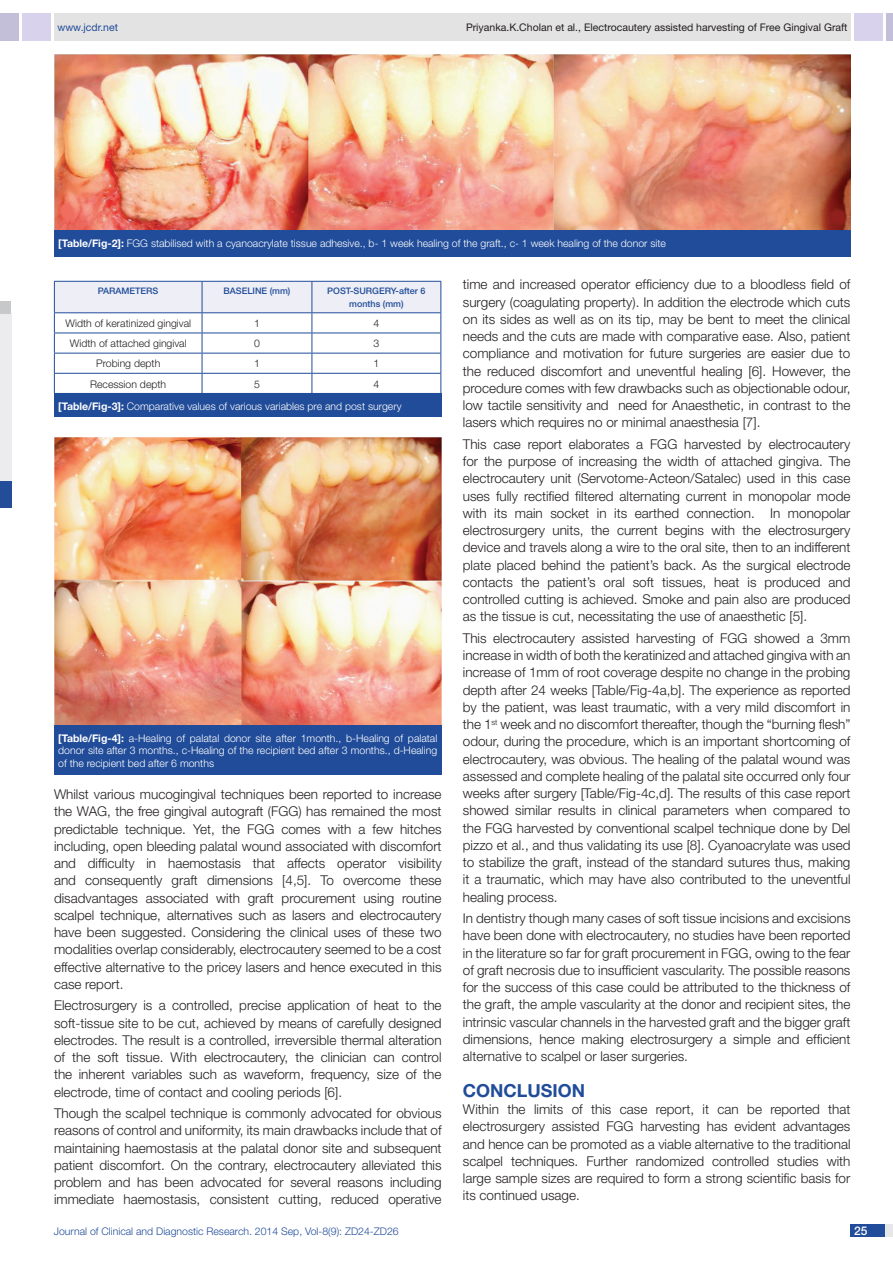
<style>
.page{position:relative;width:893px;height:1263px;background:#fff}
.page>*{position:absolute;margin:0;border:0;box-sizing:border-box;transform-origin:0 0}
.Heading{font:700 18px "Helvetica Neue";color:#214c99}
.Body_text{font:300 13.5px/17.2px "Helvetica Neue";color:#231f20;text-align:justify}
.t1{font:500 12px "Helvetica Neue";color:#fff}
.Table_text{font:300 10.5px/12.6px "Helvetica Neue";color:#fff;text-align:justify}
.Table_text-2{font:300 10.5px "Helvetica Neue";color:#231f20}
.t2{font:10.5px "Helvetica Neue";color:#231f20}
.t3{font:300 10.5px "Helvetica Neue";color:#214c99}
.t4{font:10.5px "Helvetica Neue";color:#214c99}
.Table_text-3{font:500 9px/12.6px "Helvetica Neue";color:#214c99}
.s1{font-weight:700}
</style>
<div class="page">
<div style="left:54px;top:13px;width:796px;height:28px;background:#e3e3e3"></div>
<div style="left:0;top:13px;width:19px;height:28px;background:#c3bfd8"></div>
<div style="left:22px;top:13px;width:29px;height:28px;background:#d9d2ec"></div>
<div style="left:886px;top:13px;width:7px;height:28px;background:#c3bfd8"></div>
<div style="left:854px;top:13px;width:29px;height:28px;background:#d9d2ec"></div>
<div style="left:850px;top:1224px;width:43px;height:13px;background:#e6e7e9"></div>
<div style="left:850px;top:1224px;width:35px;height:13px;background:#214c99"></div>
<div style="left:0;top:313px;width:11px;height:170px;background:#ececee"></div>
<div style="left:0;top:301px;width:11px;height:12px;background:#c7c8ca"></div>
<div style="left:0;top:481px;width:12px;height:26px;background:#244d99"></div>
<svg style="left:54px;top:281px;width:387px;height:112px"></svg>
<hr style="left:54px;top:393px;width:148px;height:1px;background:#214c99">
<hr style="left:202px;top:393px;width:110px;height:1px;background:#214c99">
<hr style="left:312px;top:393px;width:129px;height:1px;background:#214c99">
<div style="left:54px;top:394px;width:388px;height:23px;background:#214c99"></div>
<div style="left:54px;top:230px;width:796px;height:27px;background:#214c99"></div>
<img style="left:54px;top:54px;width:796px;height:176px">
<img style="left:54px;top:437px;width:388px;height:288px">
<div style="left:54px;top:725px;width:388px;height:50px;background:#214c99"></div>
<p class="t4" style="left:57px;top:21px;width:62px">www.jcdr.net</p>
<p class="t2" style="left:466px;top:21px;width:383px">Priyanka.K.Cholan et al., Electrocautery assisted harvesting of Free Gingival Graft</p>
<p class="Table_text" style="left:58px;top:237px;width:609px"><span class="s1">[TABLE/FIG-2]:</span> FGG stabilised with a cyanoacrylate tissue adhesive., b- 1 week healing of the graft., c- 1 week healing of the donor site</p>
<p class="Table_text-3" style="left:98px;top:285px;width:13px">PARA</p>
<p class="Table_text-3" style="left:122px;top:285px;width:38px">METERS</p>
<p class="Table_text-3" style="left:224px;top:285px;width:68px">BASELIN E (mm)</p>
<p class="Table_text-3" style="left:327px;top:285px;width:40px">POST-SURG</p>
<p class="Table_text-3" style="left:349px;top:285px;width:78px;text-indent:30px">ERY-after 6 months (mm)</p>
<p class="Table_text-2" style="left:65px;top:317px;width:127px">Width of keratinized gingival</p>
<p class="Table_text-2" style="left:254px;top:317px;width:7px">1</p>
<p class="Table_text-2" style="left:373px;top:317px;width:7px">4</p>
<p class="Table_text-2" style="left:70px;top:337px;width:118px">Width of attached gingival</p>
<p class="Table_text-2" style="left:254px;top:337px;width:7px">0</p>
<p class="Table_text-2" style="left:373px;top:337px;width:7px">3</p>
<p class="Table_text-2" style="left:96px;top:357px;width:66px">Probing depth</p>
<p class="Table_text-2" style="left:254px;top:357px;width:7px">1</p>
<p class="Table_text-2" style="left:373px;top:357px;width:7px">1</p>
<p class="Table_text-2" style="left:90px;top:377px;width:78px">Recession depth</p>
<p class="Table_text-2" style="left:254px;top:377px;width:7px">5</p>
<p class="Table_text-2" style="left:373px;top:377px;width:7px">4</p>
<p class="Table_text" style="left:58px;top:399px;width:345px"><span class="s1">[TABLE/FIG-3]:</span> Comparative values of various variables pre and post surgery</p>
<p class="Table_text" style="left:58px;top:731px;width:381px"><span class="s1">[TABLE/FIG-4]:</span> a-Healing of palatal donor site after 1month., b-Healing of palatal donor site after 3 months., c-Healing of the recipient bed after 3 months., d-Healing of the recipient bed after 6 months</p>
<p class="Body_text" style="left:54px;top:785px;width:389px">Whilst various mucogingival techniques been reported to increase the WAG, the free gingival autograft (FGG) has remained the most predictable technique. Yet, the FGG comes with a few hitches including, open bleeding palatal wound associated with discomfort and difficulty in haemostasis that affects operator visibility and consequently graft dimensions [4,5]. To overcome these disadvantages associated with graft procurement using routine scalpel technique, alternatives such as lasers and electrocautery have been suggested. Considering the clinical uses of these two modalities overlap considerably, electrocautery seemed to be a cost effective alternative to the pricey lasers and hence executed in this case report.</p>
<p class="Body_text" style="left:54px;top:997px;width:389px">Electrosurgery is a controlled, precise application of heat to the soft-tissue site to be cut, achieved by means of carefully designed electrodes. The result is a controlled, irreversible thermal alteration of the soft tissue. With electrocautery, the clinician can control the inherent variables such as waveform, frequency, size of the electrode, time of contact and cooling periods [6].</p>
<p class="Body_text" style="left:54px;top:1104px;width:389px">Though the scalpel technique is commonly advocated for obvious reasons of control and uniformity, its main drawbacks include that of maintaining haemostasis at the palatal donor site and subsequent patient discomfort. On the contrary, electrocautery alleviated this problem and has been advocated for several reasons including immediate haemostasis, consistent cutting, reduced operative</p>
<p class="Body_text" style="left:463px;top:276px;width:389px">time and increased operator efficiency due to a bloodless field of surgery (coagulating property). In addition the electrode which cuts on its sides as well as on its tip, may be bent to meet the clinical needs and the cuts are made with comparative ease. Also, patient compliance and motivation for future surgeries are easier due to the reduced discomfort and uneventful healing [6]. However, the procedure comes with few drawbacks such as objectionable odour, low tactile sensitivity and need for Anaesthetic, in contrast to the lasers which requires no or minimal anaesthesia [7].</p>
<p class="Body_text" style="left:463px;top:435px;width:389px">This case report elaborates a FGG harvested by electrocautery for the purpose of increasing the width of attached gingiva. The electrocautery unit (Servotome-Acteon/Satalec) used in this case uses fully rectified filtered alternating current in monopolar mode with its main socket in its earthed connection. In monopolar electrosurgery units, the current begins with the electrosurgery device and travels along a wire to the oral site, then to an indifferent plate placed behind the patient’s back. As the surgical electrode contacts the patient’s oral soft tissues, heat is produced and controlled cutting is achieved. Smoke and pain also are produced as the tissue is cut, necessitating the use of anaesthetic [5].</p>
<p class="Body_text" style="left:463px;top:629px;width:389px">This electrocautery assisted harvesting of FGG showed a 3mm increase in width of both the keratinized and attached gingiva with an increase of 1mm of root coverage despite no change in the probing depth after 24 weeks [Table/Fig-4a,b]. The experience as reported by the patient, was least traumatic, with a very mild discomfort in the 1<sup>st</sup> week and no discomfort thereafter, though the “burning flesh” odour, during the procedure, which is an important shortcoming of electrocautery, was obvious. The healing of the palatal wound was assessed and complete healing of the palatal site occurred only four weeks after surgery [Table/Fig-4c,d]. The results of this case report showed similar results in clinical parameters when compared to the FGG harvested by conventional scalpel technique done by Del pizzo et al., and thus validating its use [8]. Cyanoacrylate was used to stabilize the graft, instead of the standard sutures thus, making it a traumatic, which may have also contributed to the uneventful healing process.</p>
<p class="Body_text" style="left:463px;top:909px;width:389px">In dentistry though many cases of soft tissue incisions and excisions have been done with electrocautery, no studies have been reported in the literature so far for graft procurement in FGG, owing to the fear of graft necrosis due to insufficient vascularity. The possible reasons for the success of this case could be attributed to the thickness of the graft, the ample vascularity at the donor and recipient sites, the intrinsic vascular channels in the harvested graft and the bigger graft dimensions, hence making electrosurgery a simple and efficient alternative to scalpel or laser surgeries.</p>
<p class="Heading" style="left:463px;top:1079px;width:124px">CONCLUSION</p>
<p class="Body_text" style="left:463px;top:1100px;width:389px">Within the limits of this case report, it can be reported that electrosurgery assisted FGG harvesting has evident advantages and hence can be promoted as a viable alternative to the traditional scalpel techniques. Further randomized controlled studies with large sample sizes are required to form a strong scientific basis for its continued usage.</p>
<p class="t3" style="left:54px;top:1225px;width:346px">Journal of Clinical and Diagnostic Research. 2014 Sep, Vol-8(9): ZD24-ZD26</p>
<p class="t1" style="left:854px;top:1223px;width:15px">25</p>
</div>
